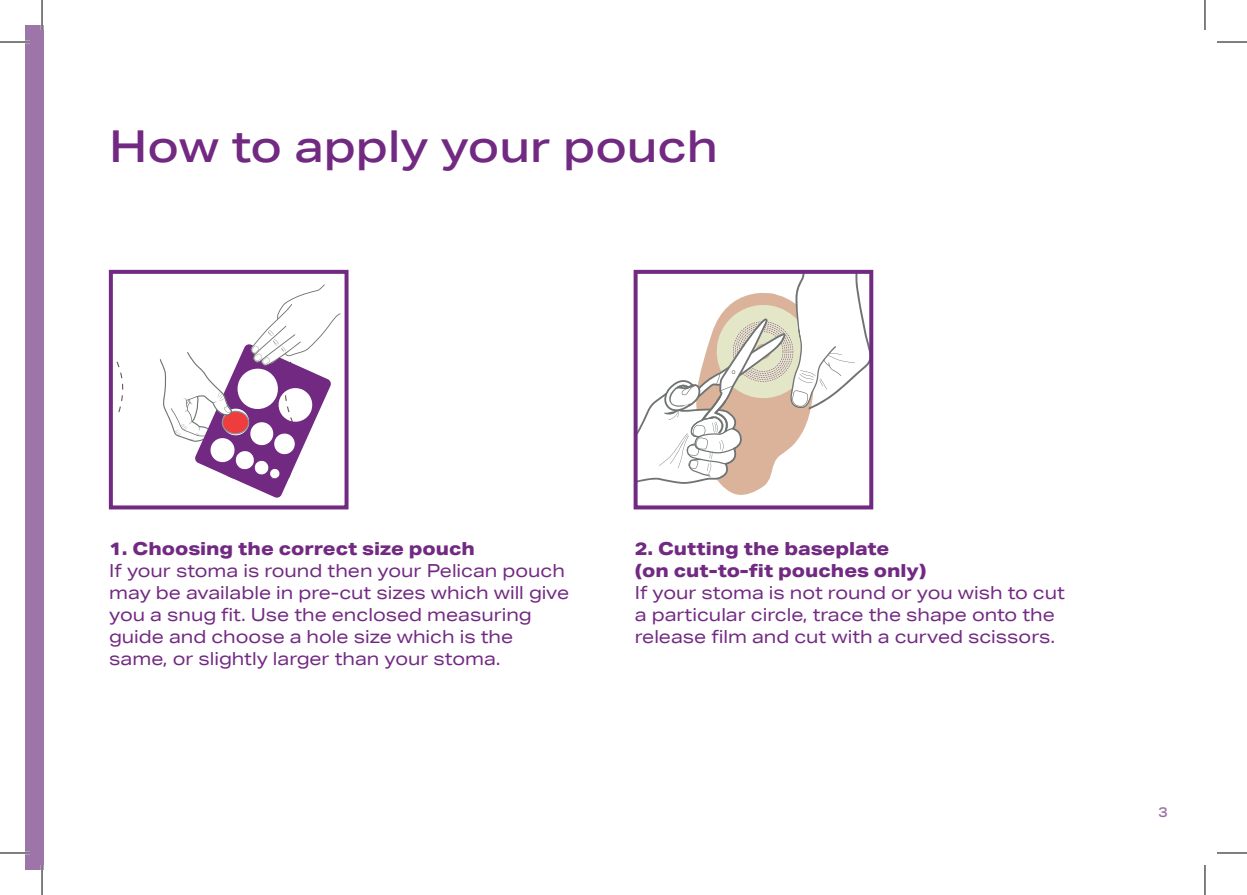
<style>
.page{position:relative;width:1247px;height:895px;background:#fff}
.page>*{position:absolute;margin:0;border:0;box-sizing:border-box;transform-origin:0 0}
.t1{font:500 44px "Aktiv Grotesk Ex";color:#722982}
.t2{font:18px/22px "Aktiv Grotesk Ex";color:#722982}
.t3{font:800 18px/22px "Aktiv Grotesk Ex";color:#722982}
.t4{font:500 14px "Aktiv Grotesk Ex";color:#9d75a9}
</style>
<div class="page">
<div style="left:25px;top:25px;width:18px;height:845px;background:#9d75a9"></div>
<svg style="left:116px;top:361px;width:7px;height:51px"></svg>
<svg style="left:160px;top:284px;width:180px;height:214px"></svg>
<div style="left:109px;top:270px;width:239px;height:239px;border:4px solid #722982"></div>
<svg style="left:638px;top:275px;width:230px;height:220px"></svg>
<div style="left:633px;top:270px;width:240px;height:239px;border:4px solid #722982"></div>
<hr style="left:0;top:41px;width:30px;height:2px;background:#fff">
<hr style="left:0;top:851px;width:30px;height:3px;background:#fff">
<hr style="left:41px;top:0;width:2px;height:30px;background:#fff">
<hr style="left:41px;top:865px;width:2px;height:30px;background:#fff">
<hr style="left:0;top:42px;width:30px;height:1px;background:#000">
<hr style="left:1216px;top:42px;width:30px;height:1px;background:#000">
<hr style="left:0;top:852px;width:30px;height:1px;background:#000">
<hr style="left:1216px;top:852px;width:30px;height:1px;background:#000">
<hr style="left:42px;top:0;width:1px;height:30px;background:#000">
<hr style="left:42px;top:865px;width:1px;height:30px;background:#000">
<hr style="left:1204px;top:0;width:1px;height:30px;background:#000">
<hr style="left:1204px;top:865px;width:1px;height:30px;background:#000">
<h1 class="t1" style="left:109px;top:120px;width:610px">How to apply your pouch</h1>
<p class="t3" style="left:109px;top:537px;width:367px">1. Choosing the correct size pouch</p>
<p class="t2" style="left:109px;top:559px;width:461px">If your stoma is round then your Pelican pouch may be available in pre-cut sizes which will give you a snug fit. Use the enclosed measuring guide and choose a hole size which is the same, or slightly larger than your stoma.</p>
<p class="t3" style="left:634px;top:537px;width:293px">2. Cutting the baseplate (on cut-to-fit pouches only)</p>
<p class="t2" style="left:634px;top:581px;width:431px">If your stoma is not round or you wish to cut a particular circle, trace the shape onto the release film and cut with a curved scissors.</p>
<p class="t4" style="left:1158px;top:803px;width:11px">3</p>
</div>
